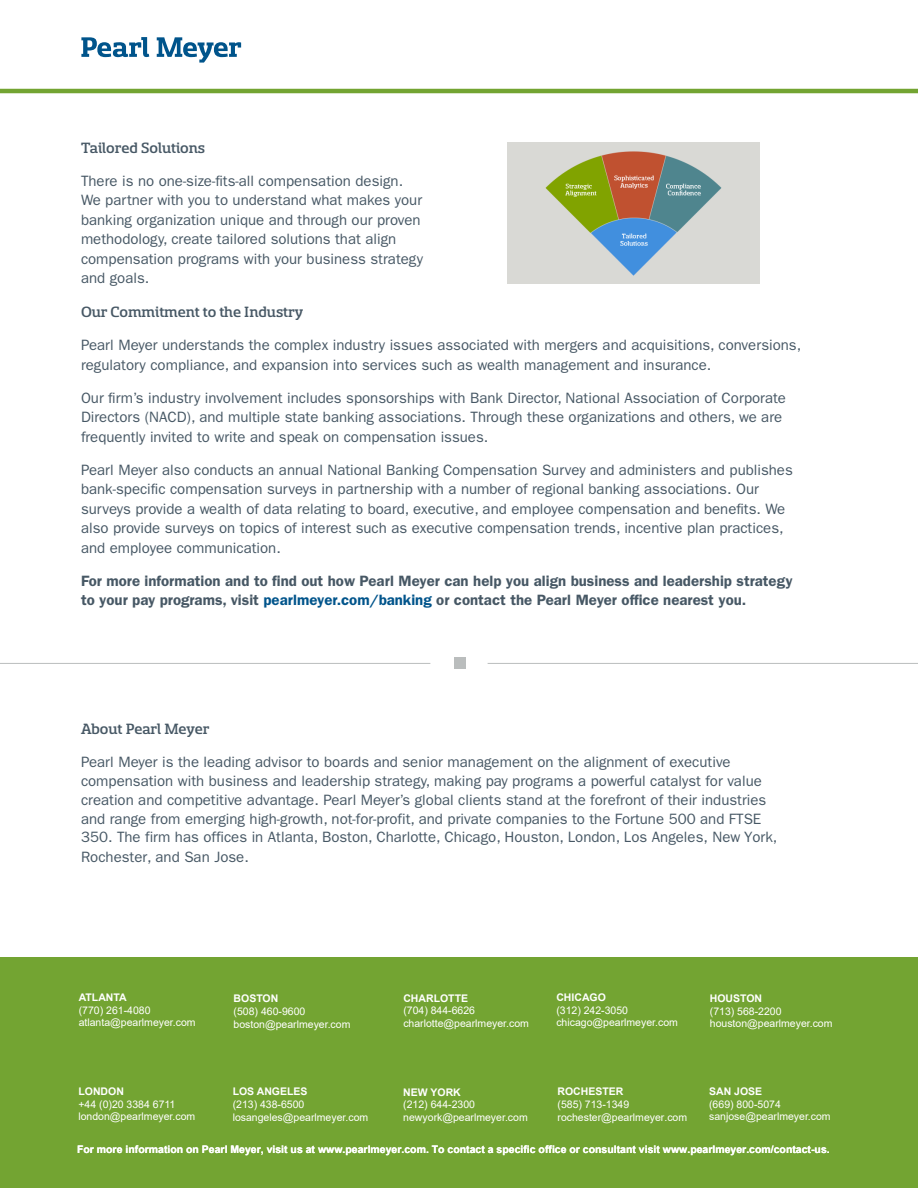
<style>
.page{position:relative;width:918px;height:1188px;background:#fff}
.page>*{position:absolute;margin:0;border:0;box-sizing:border-box;transform-origin:0 0}
.t1{font:500 16.5px "Sancoale Slab Norm";color:#475865}
.t2{font:15px/19.5px "ITC Franklin Gothic Std";color:#475865}
.t3{font:600 15px/19.5px "ITC Franklin Gothic Std";color:#475865}
.t4{font:10.5px/12.6px "Arial";color:#fff}
.t5{font:700 10.5px "Arial";color:#fff}
.s1{color:#00548b}
.s2{font-style:inherit}
</style>
<div class="page">
<div style="left:0;top:957px;width:918px;height:231px;background:#73a432"></div>
<hr style="left:0;top:89px;width:918px;height:4px;background:#73a432">
<hr style="left:0;top:663px;width:430px;height:1px;background:#babdbd">
<hr style="left:488px;top:663px;width:430px;height:1px;background:#babdbd">
<div style="left:454px;top:658px;width:12px;height:11px;background:#babdbd"></div>
<svg style="left:81px;top:37px;width:68px;height:20px"></svg>
<svg style="left:157px;top:37px;width:84px;height:26px"></svg>
<img style="left:508px;top:142px;width:252px;height:142px">
<p class="t1" style="left:81px;top:140px;width:126px">Tailored Solutions</p>
<p class="t2" style="left:81px;top:171px;width:343px">There is no one-size-fits-all compensation design.<br>We partner with you to understand what makes your banking organization unique and through our proven methodology, create tailored solutions that align compensation programs with your business strategy and goals.</p>
<p class="t1" style="left:81px;top:304px;width:224px">Our Commitment to the Industry</p>
<p class="t2" style="left:81px;top:336px;width:722px">Pearl Meyer understands the complex industry issues associated with mergers and acquisitions, conversions, regulatory compliance, and expansion into services such as wealth management and insurance.</p>
<p class="t2" style="left:81px;top:388px;width:707px">Our firm’s industry involvement includes sponsorships with Bank Director, National Association of Corporate<br>Directors (NACD), and multiple state banking associations. Through these organizations and others, we are frequently invited to write and speak on compensation issues.</p>
<p class="t2" style="left:81px;top:460px;width:713px">Pearl Meyer also conducts an annual National Banking Compensation Survey and administers and publishes bank-specific compensation surveys in partnership with a number of regional banking associations. Our surveys provide a wealth of data relating to board, executive, and employee compensation and benefits. We also provide surveys on topics of interest such as executive compensation trends, incentive plan practices, and employee communication.</p>
<p class="t3" style="left:81px;top:571px;width:713px">For more information and to find out how Pearl Meyer can help you align business and leadership strategy to your pay programs, visit <span class="s1">pearlmeyer.com/banking</span> or contact the Pearl Meyer office nearest you.</p>
<p class="t1" style="left:81px;top:720px;width:130px">About Pearl Meyer</p>
<p class="t2" style="left:81px;top:752px;width:698px;line-height:18.9px">Pearl Meyer is the leading advisor to boards and senior management on the alignment of executive compensation with business and leadership strategy, making pay programs a powerful catalyst for value creation and competitive advantage. Pearl Meyer’s global clients stand at the forefront of their industries and range from emerging high-growth, not-for-profit, and private companies to the Fortune 500 and FTSE 350. The firm has offices in Atlanta, Boston, Charlotte, Chicago, Houston, London, Los Angeles, New York,</p>
<p class="t2" style="left:81px;top:848px;width:169px">Rochester, and San Jose.</p>
<p class="t5" style="left:79px;top:990px;width:50px">ATLANTA</p>
<p class="t4" style="left:79px;top:1004px;width:118px">(770) 261-4080 atlanta@pearlmeyer.com</p>
<p class="t5" style="left:234px;top:991px;width:46px">BOSTON</p>
<p class="t4" style="left:234px;top:1005px;width:118px">(508) 460-9600 boston@pearlmeyer.com</p>
<p class="t5" style="left:403px;top:991px;width:66px">CHARLOTTE</p>
<p class="t4" style="left:403px;top:1004px;width:127px">(704) 844-6626 charlotte@pearlmeyer.com</p>
<p class="t5" style="left:556px;top:990px;width:51px">CHICAGO</p>
<p class="t4" style="left:556px;top:1004px;width:123px">(312) 242-3050 chicago@pearlmeyer.com</p>
<p class="t5" style="left:710px;top:991px;width:54px">HOUSTON</p>
<p class="t4" style="left:710px;top:1005px;width:124px">(713) 568-2200 houston@pearlmeyer.com</p>
<p class="t5" style="left:78px;top:1084px;width:47px">LONDON</p>
<p class="t4" style="left:78px;top:1098px;width:118px">+44 (0)20 3384 6711 london@pearlmeyer.com</p>
<p class="t5" style="left:709px;top:1084px;width:55px">SAN JOSE</p>
<p class="t4" style="left:709px;top:1098px;width:123px">(669) 800-5074 sanjose@pearlmeyer.com</p>
<p class="t5" style="left:77px;top:1142px;width:754px"><span class="s2">For more information on Pearl Meyer, visit us at www.pearlmeyer.com</span>. To contact a specific office or consultant visit www.pearlmeyer.com/contact-us.</p>
<p class="t5" style="left:558px;top:1084px;width:67px">ROCHESTER</p>
<p class="t4" style="left:558px;top:1098px;width:131px">(585) 713-1349 rochester@pearlmeyer.com</p>
<p class="t5" style="left:233px;top:1084px;width:76px">LOS ANGELES</p>
<p class="t4" style="left:233px;top:1098px;width:137px">(213) 438-6500 losangeles@pearlmeyer.com</p>
<p class="t5" style="left:403px;top:1084px;width:59px">NEW YORK</p>
<p class="t4" style="left:403px;top:1098px;width:126px">(212) 644-2300 newyork@pearlmeyer.com</p>
</div>
